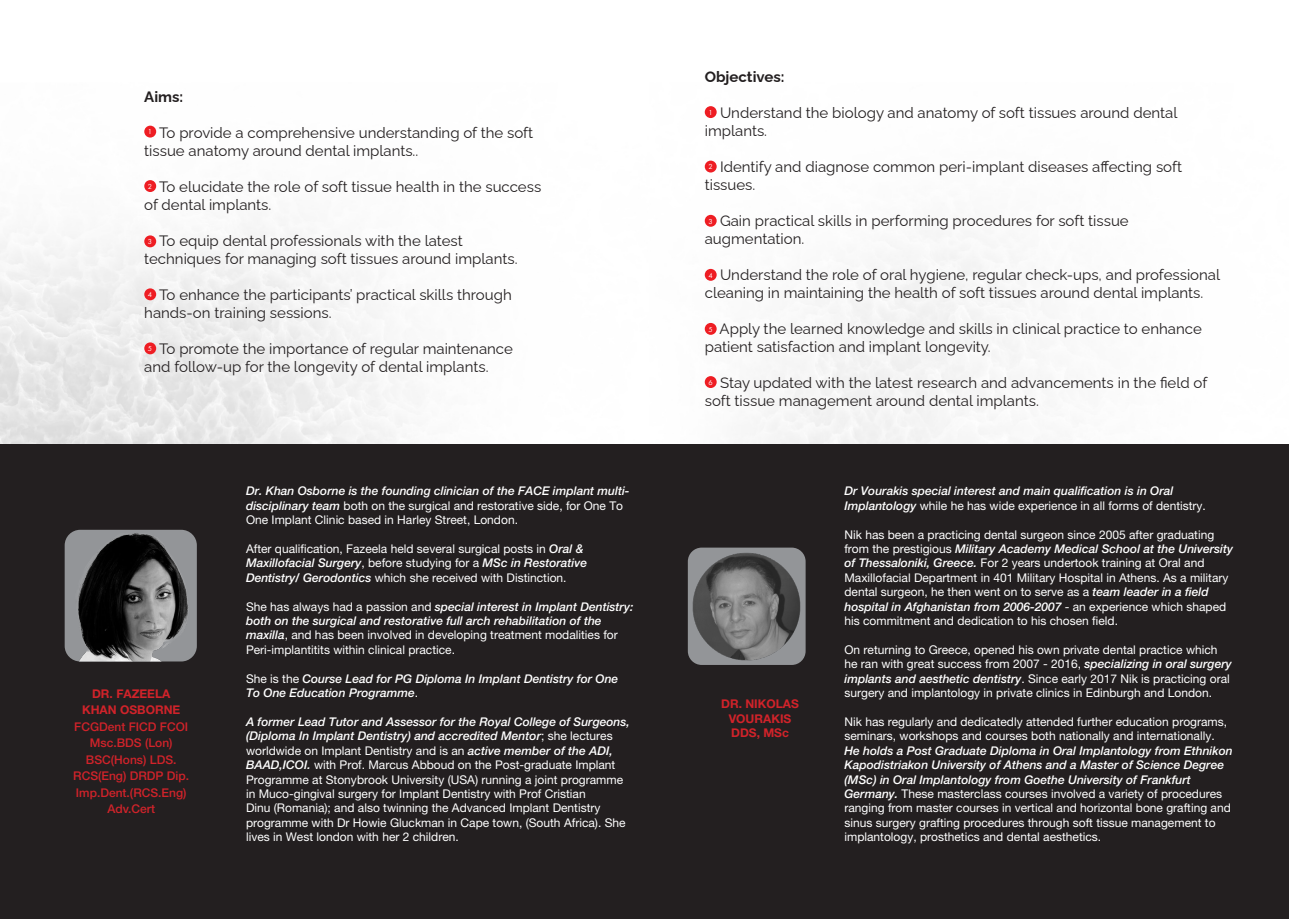
<style>
.page{position:relative;width:1289px;height:919px;background:#fff}
.page>*{position:absolute;margin:0;border:0;box-sizing:border-box;transform-origin:0 0}
.t1{font:15px/18px "Raleway";color:#231f20}
.t2{font:700 15px "Raleway";color:#231f20}
.t3{font:12px/14.4px "Helvetica Neue LT Pro";color:#fff}
.t4{font:italic 500 12px/14.4px "Helvetica Neue LT Pro";color:#fff}
.t5{font:500 12px/16.5px "Helvetica Neue LT Pro";color:#d1232a;text-align:center}
.t6{font:700 12px "Helvetica Neue LT Pro";color:#d1232a}
.t7{font:7.5px "Futura PT";color:#fff}
.s1{font-weight:500;font-style:italic}
.s2{font-weight:400;font-style:normal}
</style>
<div class="page">
<img style="left:0;top:106px;width:1022px;height:338px">
<div style="left:0;top:444px;width:1288px;height:474px;background:#231f20"></div>
<div style="left:65px;top:529px;width:132px;height:132px;background:#939598;border-radius:16px"></div>
<img style="left:67px;top:532px;width:122px;height:129px">
<div style="left:144px;top:126px;width:12px;height:11px;background:#ee1d23;border-radius:50%"></div>
<div style="left:144px;top:180px;width:12px;height:12px;background:#ee1d23;border-radius:50%"></div>
<div style="left:144px;top:235px;width:12px;height:12px;background:#ee1d23;border-radius:50%"></div>
<div style="left:144px;top:288px;width:12px;height:12px;background:#ee1d23;border-radius:50%"></div>
<div style="left:144px;top:342px;width:12px;height:12px;background:#ee1d23;border-radius:50%"></div>
<div style="left:704px;top:106px;width:12px;height:12px;background:#ee1d23;border-radius:50%"></div>
<div style="left:704px;top:161px;width:12px;height:11px;background:#ee1d23;border-radius:50%"></div>
<div style="left:704px;top:215px;width:12px;height:12px;background:#ee1d23;border-radius:50%"></div>
<div style="left:704px;top:269px;width:12px;height:12px;background:#ee1d23;border-radius:50%"></div>
<div style="left:704px;top:323px;width:12px;height:12px;background:#ee1d23;border-radius:50%"></div>
<div style="left:704px;top:376px;width:12px;height:12px;background:#ee1d23;border-radius:50%"></div>
<img style="left:687px;top:547px;width:118px;height:118px">
<p class="t2" style="left:144px;top:84px;width:40px">Aims:</p>
<p class="t1" style="left:144px;top:122px;width:390px;text-indent:15px">To provide a comprehensive understanding of the soft tissue anatomy around dental implants..</p>
<p class="t1" style="left:144px;top:176px;width:398px;text-indent:15px">To elucidate the role of soft tissue health in the success of dental implants.</p>
<p class="t1" style="left:144px;top:230px;width:375px;text-indent:15px">To equip dental professionals with the latest techniques for managing soft tissues around implants.</p>
<p class="t1" style="left:144px;top:284px;width:369px;text-indent:15px">To enhance the participants’ practical skills through hands-on training sessions.</p>
<p class="t1" style="left:144px;top:338px;width:370px;text-indent:15px">To promote the importance of regular maintenance and follow-up for the longevity of dental implants.</p>
<p class="t7" style="left:148px;top:127px;width:6px">1</p>
<p class="t7" style="left:148px;top:182px;width:6px">2</p>
<p class="t7" style="left:148px;top:237px;width:6px">3</p>
<p class="t7" style="left:148px;top:290px;width:6px">4</p>
<p class="t7" style="left:148px;top:344px;width:6px">5</p>
<p class="t6" style="left:92px;top:686px;width:80px">DR. FAZEELA</p>
<p class="t6" style="left:82px;top:702px;width:100px">KHAN OSBORNE</p>
<p class="t5" style="left:73px;top:718px;width:117px">FCGDent FICD FCOI<br>Msc.BDS (Lon)<br>BSC(Hons) LDS.<br>RCS(Eng) DRDP Dip.<br>Imp.Dent.(RCS.Eng)</p>
<p class="t5" style="left:107px;top:800px;width:49px">Adv.Cert</p>
<p class="t3" style="left:246px;top:483px;width:385px"><span class="s1">Dr. Khan Osborne is the founding clinician of the FACE implant multi&shy;disciplinary team</span> both on the surgical and restorative side, for One To<br>One Implant Clinic based in Harley Street, London.</p>
<p class="t3" style="left:246px;top:541px;width:342px">After qualification, Fazeela held several surgical posts in <span class="s1">Oral &amp;<br>Maxillofacial Surgery</span>, before studying for a <span class="s1">MSc in Restorative<br>Dentistry/ Gerodontics</span> which she received with Distinction.</p>
<p class="t3" style="left:246px;top:599px;width:389px">She has always had a passion and <span class="s1">special interest in Implant Dentistry: both on the surgical and restorative full arch rehabilitation of the maxilla</span>, and has been involved in developing treatment modalities for Peri-implantitits within clinical practice.</p>
<p class="t4" style="left:246px;top:671px;width:374px"><span class="s2">She is the</span> Course Lead for PG Diploma In Implant Dentistry for One<br>To One Education Programme<span class="s2">.</span></p>
<p class="t3" style="left:246px;top:714px;width:385px"><span class="s1">A former Lead Tutor and Assessor for the Royal College of Surgeons, (Diploma In Implant Dentistry) and accredited Mentor</span>; she lectures worldwide on Implant Dentistry and is an <span class="s1">active member of the ADI, BAAD,ICOI.</span> with Prof. Marcus Abboud on the Post-graduate Implant Programme at Stonybrook University (USA) running a joint programme in Muco-gingival surgery for Implant Dentistry with Prof Cristian<br>Dinu (Romania); and also twinning the Advanced Implant Dentistry programme with Dr Howie Gluckman in Cape town, (South Africa). She lives in West london with her 2 children.</p>
<p class="t2" style="left:704px;top:65px;width:81px">Objectives:</p>
<p class="t1" style="left:704px;top:102px;width:474px;text-indent:15px">Understand the biology and anatomy of soft tissues around dental implants.</p>
<p class="t1" style="left:704px;top:156px;width:479px;text-indent:15px">Identify and diagnose common peri-implant diseases affecting soft tissues.</p>
<p class="t1" style="left:704px;top:210px;width:425px;text-indent:15px">Gain practical skills in performing procedures for soft tissue augmentation.</p>
<p class="t1" style="left:704px;top:264px;width:517px;text-indent:15px">Understand the role of oral hygiene, regular check-ups, and professional cleaning in maintaining the health of soft tissues around dental implants.</p>
<p class="t1" style="left:704px;top:318px;width:498px;text-indent:15px">Apply the learned knowledge and skills in clinical practice to enhance patient satisfaction and implant longevity.</p>
<p class="t1" style="left:704px;top:372px;width:504px;text-indent:15px">Stay updated with the latest research and advancements in the field of soft tissue management around dental implants.</p>
<p class="t7" style="left:708px;top:108px;width:6px">1</p>
<p class="t7" style="left:708px;top:162px;width:6px">2</p>
<p class="t7" style="left:708px;top:217px;width:6px">3</p>
<p class="t7" style="left:708px;top:271px;width:6px">4</p>
<p class="t7" style="left:708px;top:325px;width:6px">5</p>
<p class="t7" style="left:708px;top:378px;width:6px">6</p>
<p class="t6" style="left:721px;top:696px;width:79px">DR. NIKOLAS</p>
<p class="t6" style="left:728px;top:711px;width:64px">VOURAKIS</p>
<p class="t6" style="left:731px;top:725px;width:59px">DDS, MSc</p>
<p class="t4" style="left:844px;top:483px;width:363px">Dr Vourakis special interest and main qualification is in Oral<br>Implantology <span class="s2">while he has wide experience in all forms of dentistry.</span></p>
<p class="t3" style="left:844px;top:527px;width:390px">Nik has been a practicing dental surgeon since 2005 after graduating from the prestigious <span class="s1">Military Academy Medical School at the University of Thessaloniki, Greece.</span> For 2 years undertook training at Oral and Maxillofacial Department in 401 Military Hospital in Athens. As a military dental surgeon, he then went on to serve as a <span class="s1">team leader in a field hospital in Afghanistan from 2006-2007</span> - an experience which shaped his commitment and dedication to his chosen field.</p>
<p class="t3" style="left:844px;top:642px;width:389px">On returning to Greece, opened his own private dental practice which he ran with great success from 2007 - 2016, <span class="s1">specializing in oral surgery implants and aesthetic dentistry</span>. Since early 2017 Nik is practicing oral surgery and implantology in private clinics in Edinburgh and London.</p>
<p class="t3" style="left:844px;top:714px;width:390px">Nik has regularly and dedicatedly attended further education programs, seminars, workshops and courses both nationally and internationally.<br><span class="s1">He holds a Post Graduate Diploma in Oral Implantology from Ethnikon Kapodistriakon University of Athens and a Master of Science Degree (MSc) in Oral Implantology from Goethe University of Frankfurt Germany.</span> These masterclass courses involved a variety of procedures ranging from master courses in vertical and horizontal bone grafting and sinus surgery grafting procedures through soft tissue management to implantology, prosthetics and dental aesthetics.</p>
</div>
